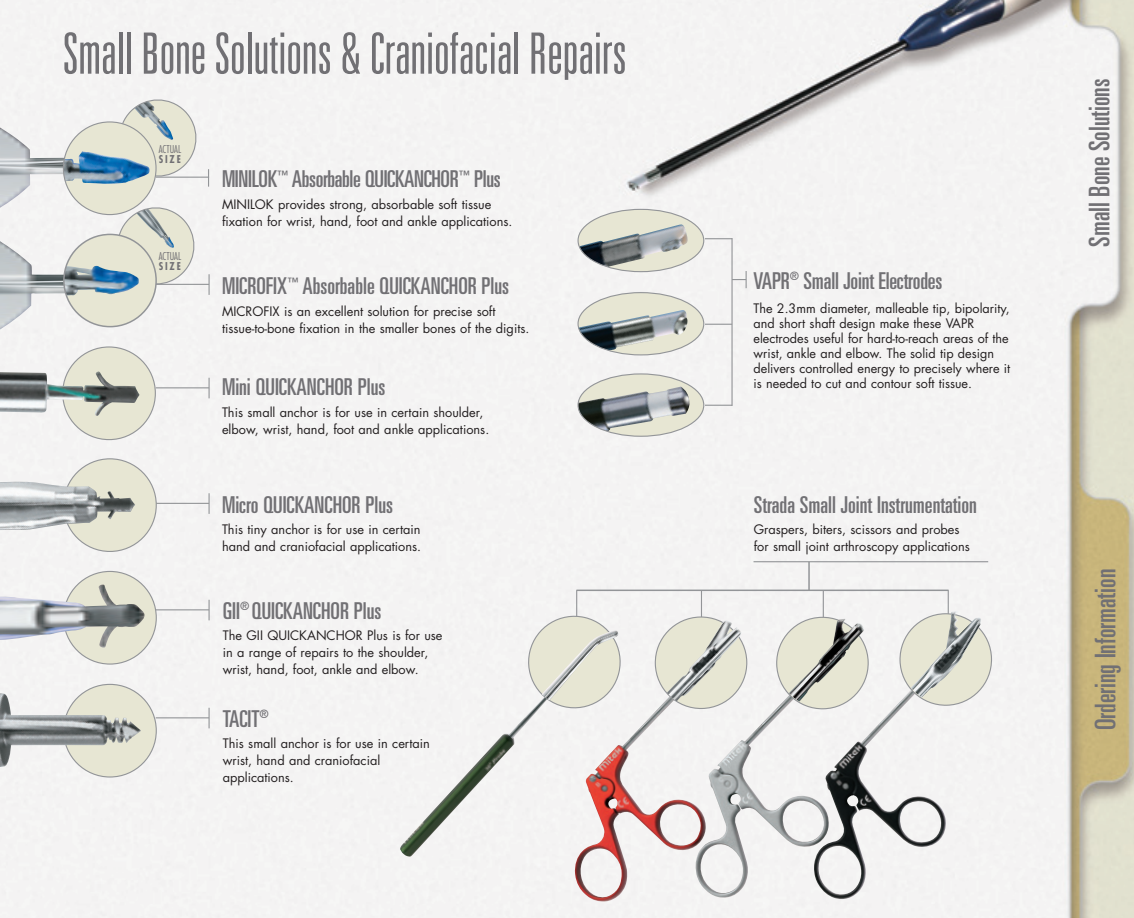
<style>
.page{position:relative;width:1134px;height:918px;background:#fff}
.page>*{position:absolute;margin:0;border:0;box-sizing:border-box;transform-origin:0 0}
.t1{font:300 ultra-condensed 57px "Univers";letter-spacing:-.005em;color:#717074}
.t2{font:ultra-condensed 28.5px "Univers";color:#717074}
.t3{font:ultra-condensed 23.25px "Univers";color:#717074}
.t4{font:12.75px/16.8px "Futura";color:#231f20}
.t5{font:300 condensed 10.5px "Futura";color:#717074}
.t6{font:700 condensed 10.5px "Futura";letter-spacing:.17em;color:#717074}
</style>
<div class="page">
<img style="left:0;top:0;width:1134px;height:918px">
<hr style="left:156px;top:177px;width:53px;height:1px;background:#939598">
<svg style="left:208px;top:169px;width:1px;height:18px"></svg>
<svg style="left:209px;top:274px;width:1px;height:21px"></svg>
<hr style="left:156px;top:284px;width:53px;height:1px;background:#939598">
<svg style="left:209px;top:378px;width:1px;height:20px"></svg>
<hr style="left:156px;top:387px;width:53px;height:1px;background:#939598">
<svg style="left:209px;top:493px;width:1px;height:21px"></svg>
<hr style="left:156px;top:503px;width:53px;height:1px;background:#939598">
<svg style="left:209px;top:600px;width:1px;height:20px"></svg>
<hr style="left:156px;top:609px;width:53px;height:1px;background:#939598">
<svg style="left:209px;top:708px;width:1px;height:20px"></svg>
<hr style="left:156px;top:717px;width:53px;height:1px;background:#939598">
<img style="left:0;top:225px;width:147px;height:123px">
<img style="left:0;top:115px;width:63px;height:110px">
<svg style="left:63px;top:96px;width:137px;height:231px"></svg>
<svg style="left:63px;top:684px;width:94px;height:94px"></svg>
<svg style="left:63px;top:458px;width:94px;height:94px"></svg>
<svg style="left:62px;top:346px;width:94px;height:94px"></svg>
<img style="left:0;top:482px;width:135px;height:53px">
<img style="left:0;top:348px;width:140px;height:92px">
<img style="left:0;top:691px;width:141px;height:80px">
<svg style="left:63px;top:571px;width:94px;height:94px"></svg>
<img style="left:0;top:584px;width:145px;height:65px">
<hr style="left:808px;top:562px;width:2px;height:29px;background:#939598">
<hr style="left:576px;top:590px;width:373px;height:1px;background:#939598">
<hr style="left:754px;top:561px;width:234px;height:1px;background:#939598">
<img style="left:401px;top:817px;width:131px;height:75px">
<img style="left:574px;top:632px;width:281px;height:270px">
<div style="left:654px;top:591px;width:94px;height:119px;background:#f4f3f3"></div>
<img style="left:654px;top:618px;width:89px;height:92px">
<svg style="left:776px;top:591px;width:93px;height:119px"></svg>
<img style="left:774px;top:619px;width:90px;height:92px">
<svg style="left:899px;top:590px;width:94px;height:116px"></svg>
<img style="left:898px;top:611px;width:84px;height:96px">
<svg style="left:523px;top:590px;width:102px;height:123px"></svg>
<img style="left:522px;top:630px;width:97px;height:84px">
<svg style="left:578px;top:373px;width:154px;height:64px"></svg>
<hr style="left:731px;top:238px;width:2px;height:168px;background:#939598">
<svg style="left:578px;top:209px;width:169px;height:146px"></svg>
<h1 class="t1" style="left:63px;top:33px;width:566px">Small Bone Solutions &amp; Craniofacial Repairs</h1>
<p class="t5" style="left:159px;top:145px;width:24px">ACTUAL</p>
<p class="t6" style="left:159px;top:155px;width:24px">SIZE</p>
<p class="t5" style="left:159px;top:252px;width:24px">ACTUAL</p>
<p class="t6" style="left:159px;top:261px;width:24px">SIZE</p>
<h3 class="t3" style="left:222px;top:171px;width:280px">MINILOK<sup>™</sup> Absorbable QUICKANCHOR<sup>™</sup> Plus</h3>
<p class="t4" style="left:222px;top:197px;width:292px">MINILOK provides strong, absorbable soft tissue fixation for wrist, hand, foot and ankle applications.</p>
<h3 class="t3" style="left:222px;top:278px;width:289px">MICROFIX<sup>™</sup> Absorbable QUICKANCHOR Plus</h3>
<p class="t4" style="left:222px;top:304px;width:309px">MICROFIX is an excellent solution for precise soft tissue-to-bone fixation in the smaller bones of the digits.</p>
<h3 class="t3" style="left:222px;top:378px;width:165px">Mini QUICKANCHOR Plus</h3>
<p class="t4" style="left:222px;top:405px;width:269px">This small anchor is for use in certain shoulder, elbow, wrist, hand, foot and ankle applications.</p>
<h3 class="t3" style="left:222px;top:496px;width:173px">Micro QUICKANCHOR Plus</h3>
<p class="t4" style="left:222px;top:522px;width:201px">This tiny anchor is for use in certain hand and craniofacial applications.</p>
<h3 class="t3" style="left:223px;top:602px;width:160px">GII<sup>®</sup> QUICKANCHOR Plus</h3>
<p class="t4" style="left:223px;top:628px;width:221px">The GII QUICKANCHOR Plus is for use in a range of repairs to the shoulder, wrist, hand, foot, ankle and elbow.</p>
<h3 class="t3" style="left:223px;top:710px;width:48px">TACIT<sup>®</sup></h3>
<p class="t4" style="left:223px;top:736px;width:209px">This small anchor is for use in certain wrist, hand and craniofacial applications.</p>
<h3 class="t3" style="left:754px;top:272px;width:190px">VAPR<sup>®</sup> Small Joint Electrodes</h3>
<p class="t4" style="left:754px;top:301px;width:258px;line-height:15px">The 2.3mm diameter, malleable tip, bipolarity, and short shaft design make these VAPR electrodes useful for hard-to-reach areas of the wrist, ankle and elbow. The solid tip design delivers controlled energy to precisely where it is needed to cut and contour soft tissue.</p>
<h3 class="t3" style="left:754px;top:496px;width:225px">Strada Small Joint Instrumentation</h3>
<p class="t4" style="left:754px;top:522px;width:218px">Graspers, biters, scissors and probes for small joint arthroscopy applications</p>
<h2 class="t2" style="left:1089px;top:247px;width:169px;rotate:-90deg">Small Bone Solutions</h2>
<h2 class="t2" style="left:1095px;top:730px;width:163px;rotate:-90deg">Ordering Information</h2>
</div>
